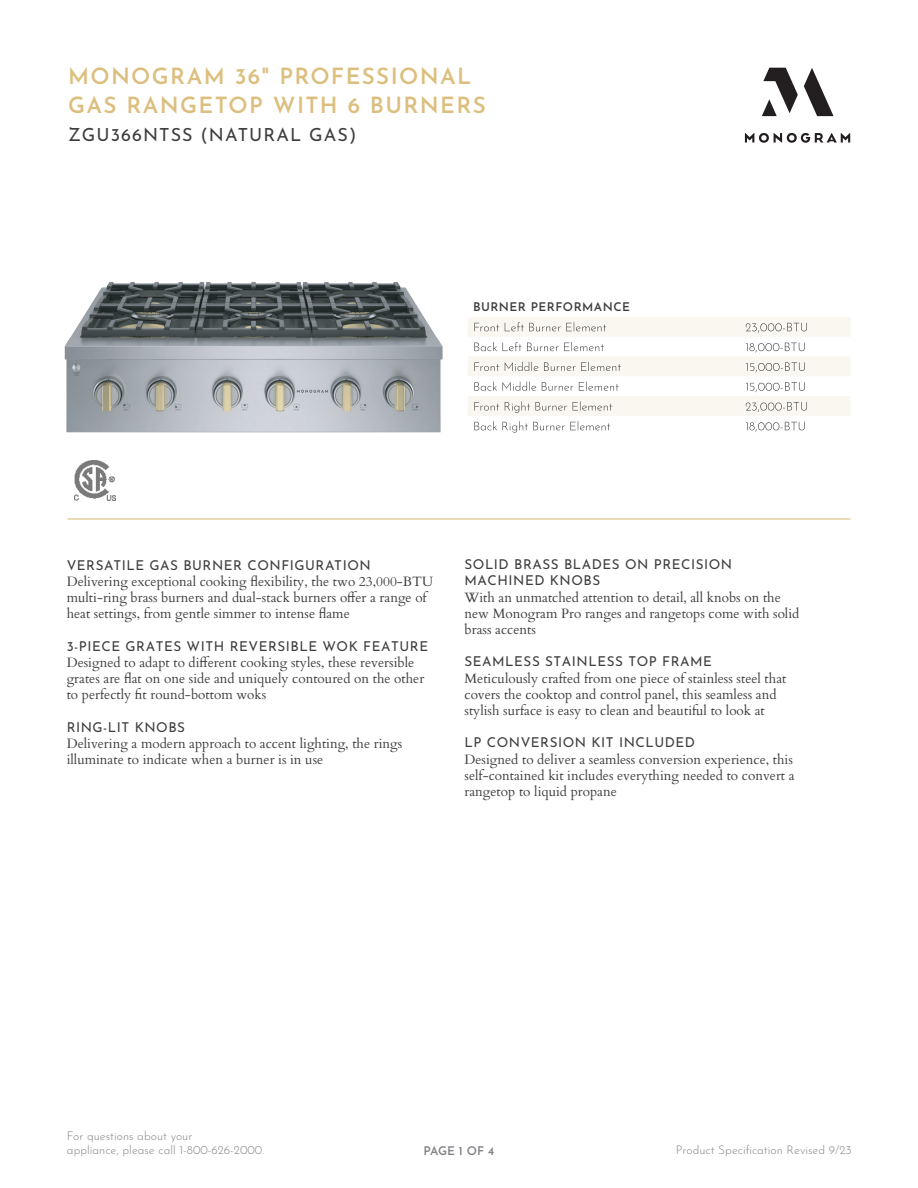
<style>
.page{position:relative;width:918px;height:1188px;background:#fff}
.page>*{position:absolute;margin:0;border:0;box-sizing:border-box;transform-origin:0 0}
.t1{font:600 22.5px/28.5px "Josefin Sans";letter-spacing:.06em;color:#dcbf7e}
.t2{font:18px "Josefin Sans";letter-spacing:.06em;color:#3e3e3f}
.t3{font:13.5px/16.2px "Cardo";color:#3e3e3f}
.t4{font:13.5px/16.2px "Josefin Sans";letter-spacing:.04em;color:#3e3e3f}
.t5{font:300 12px/14.4px "Josefin Sans";color:#808285}
.t6{font:600 12px "Josefin Sans";letter-spacing:.04em;color:#3e3e3f}
.t7{font:600 12px "Josefin Sans";letter-spacing:-.015em;color:#808285}
</style>
<div class="page">
<hr style="left:68px;top:518px;width:782px;height:2px;background:#dcbf7e">
<img style="left:75px;top:461px;width:41px;height:40px">
<svg style="left:468px;top:317px;width:382px;height:116px"></svg>
<img style="left:65px;top:282px;width:378px;height:151px">
<svg style="left:745px;top:68px;width:105px;height:75px"></svg>
<h1 class="t1" style="left:68px;top:60px;width:419px">MONOGRAM 36" PROFESSIONAL<br>GAS RANGETOP WITH 6 BURNERS</h1>
<h2 class="t2" style="left:68px;top:122px;width:290px">ZGU366NTSS (NATURAL GAS)</h2>
<p class="t6" style="left:473px;top:298px;width:159px">BURNER PERFORMANCE</p>
<p class="t4" style="left:67px;top:556px;width:306px">VERSATILE GAS BURNER CONFIGURATION</p>
<p class="t3" style="left:67px;top:573px;width:368px">Delivering exceptional cooking flexibility, the two 23,000-BTU multi-ring brass burners and dual-stack burners offer a range of heat settings, from gentle simmer to intense flame</p>
<p class="t4" style="left:67px;top:637px;width:363px">3-PIECE GRATES WITH REVERSIBLE WOK FEATURE</p>
<p class="t3" style="left:67px;top:654px;width:359px">Designed to adapt to different cooking styles, these reversible grates are flat on one side and uniquely contoured on the other to perfectly fit round-bottom woks</p>
<p class="t4" style="left:67px;top:718px;width:120px">RING-LIT KNOBS</p>
<p class="t3" style="left:67px;top:735px;width:337px">Delivering a modern approach to accent lighting, the rings illuminate to indicate when a burner is in use</p>
<p class="t4" style="left:465px;top:555px;width:269px">SOLID BRASS BLADES ON PRECISION<br>MACHINED KNOBS</p>
<p class="t3" style="left:465px;top:588px;width:336px">With an unmatched attention to detail, all knobs on the new Monogram Pro ranges and rangetops come with solid brass accents</p>
<p class="t4" style="left:465px;top:653px;width:249px">SEAMLESS STAINLESS TOP FRAME</p>
<p class="t3" style="left:465px;top:669px;width:323px">Meticulously crafted from one piece of stainless steel that covers the cooktop and control panel, this seamless and stylish surface is easy to clean and beautiful to look at</p>
<p class="t4" style="left:465px;top:734px;width:232px">LP CONVERSION KIT INCLUDED</p>
<p class="t3" style="left:465px;top:750px;width:332px">Designed to deliver a seamless conversion experience, this self-contained kit includes everything needed to convert a rangetop to liquid propane</p>
<p class="t5" style="left:67px;top:1127px;width:199px">For questions about your<br>appliance, please call 1-800-626-2000.</p>
<p class="t7" style="left:424px;top:1142px;width:72px">PAGE 1 OF 4</p>
<p class="t5" style="left:676px;top:1142px;width:178px">Product Specification Revised 9/23</p>
</div>
